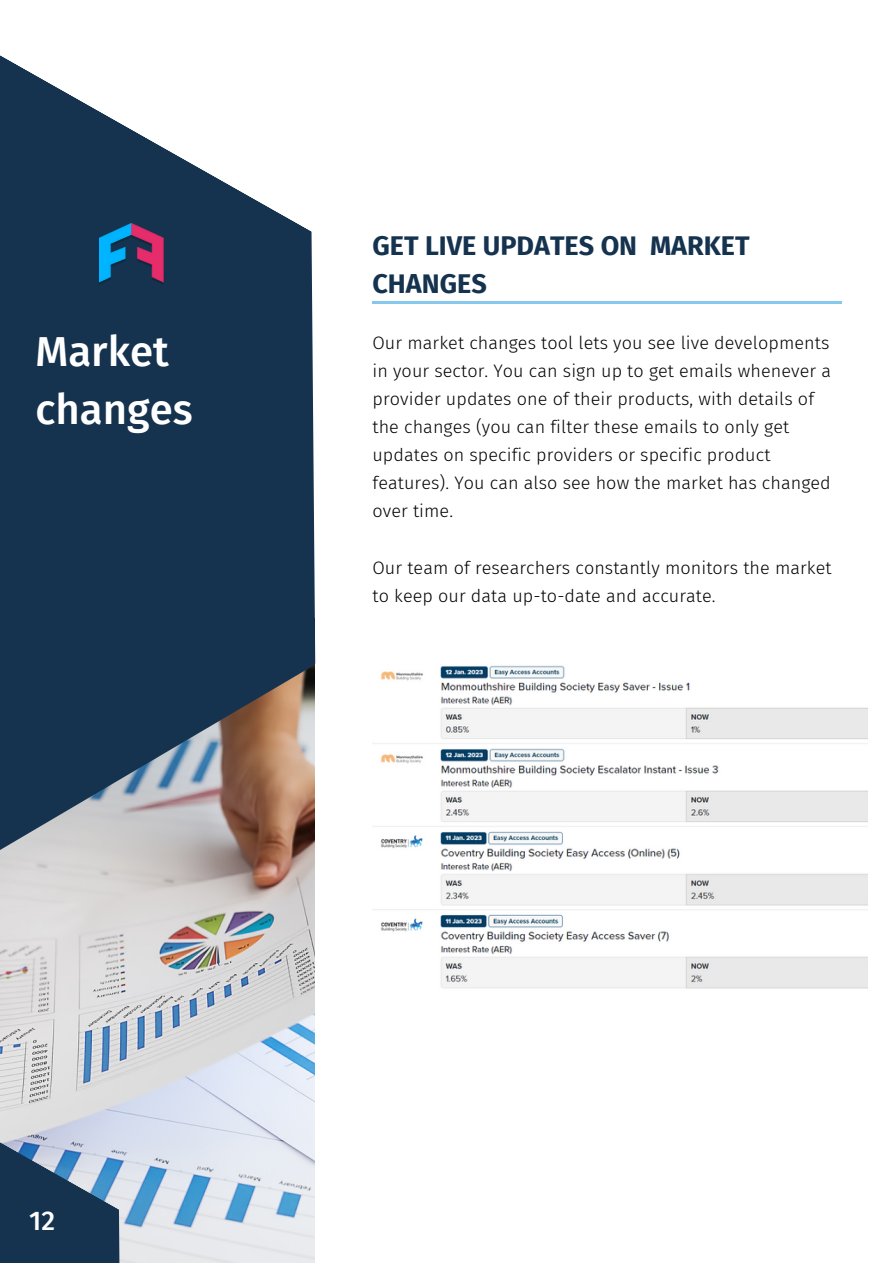
<style>
.page{position:relative;width:893px;height:1264px;background:#fff}
.page>*{position:absolute;margin:0;border:0;box-sizing:border-box;transform-origin:0 0}
.t1{font:500 42px/58.5px "Fira Sans";color:#fff}
.t2{font:700 27px/37px "Fira Sans";color:#15334f}
.t3{font:500 27px "Fira Sans";color:#fff}
.t4{font:300 18px/28px "Fira Sans";letter-spacing:.005em;color:#000}
</style>
<div class="page">
<img style="left:0;top:884px;width:314px;height:378px">
<svg style="left:0;top:55px;width:315px;height:829px;background:#475a6e"></svg>
<img style="left:100px;top:223px;width:76px;height:61px">
<hr style="left:372px;top:301px;width:469px;height:2px;background:#86c7ed">
<img style="left:372px;top:665px;width:495px;height:324px">
<svg style="left:0;top:997px;width:123px;height:265px;background:#909eae"></svg>
<p class="t1" style="left:36px;top:322px;width:159px">Market changes</p>
<p class="t2" style="left:372px;top:228px;width:379px">GET LIVE UPDATES ON MARKET<br>CHANGES</p>
<p class="t4" style="left:372px;top:328px;width:460px">Our market changes tool lets you see live developments in your sector. You can sign up to get emails whenever a provider updates one of their products, with details of the changes (you can filter these emails to only get updates on specific providers or specific product features). You can also see how the market has changed over time.</p>
<p class="t4" style="left:372px;top:553px;width:460px">Our team of researchers constantly monitors the market to keep our data up-to-date and accurate.</p>
<p class="t3" style="left:29px;top:1204px;width:27px">12</p>
</div>
